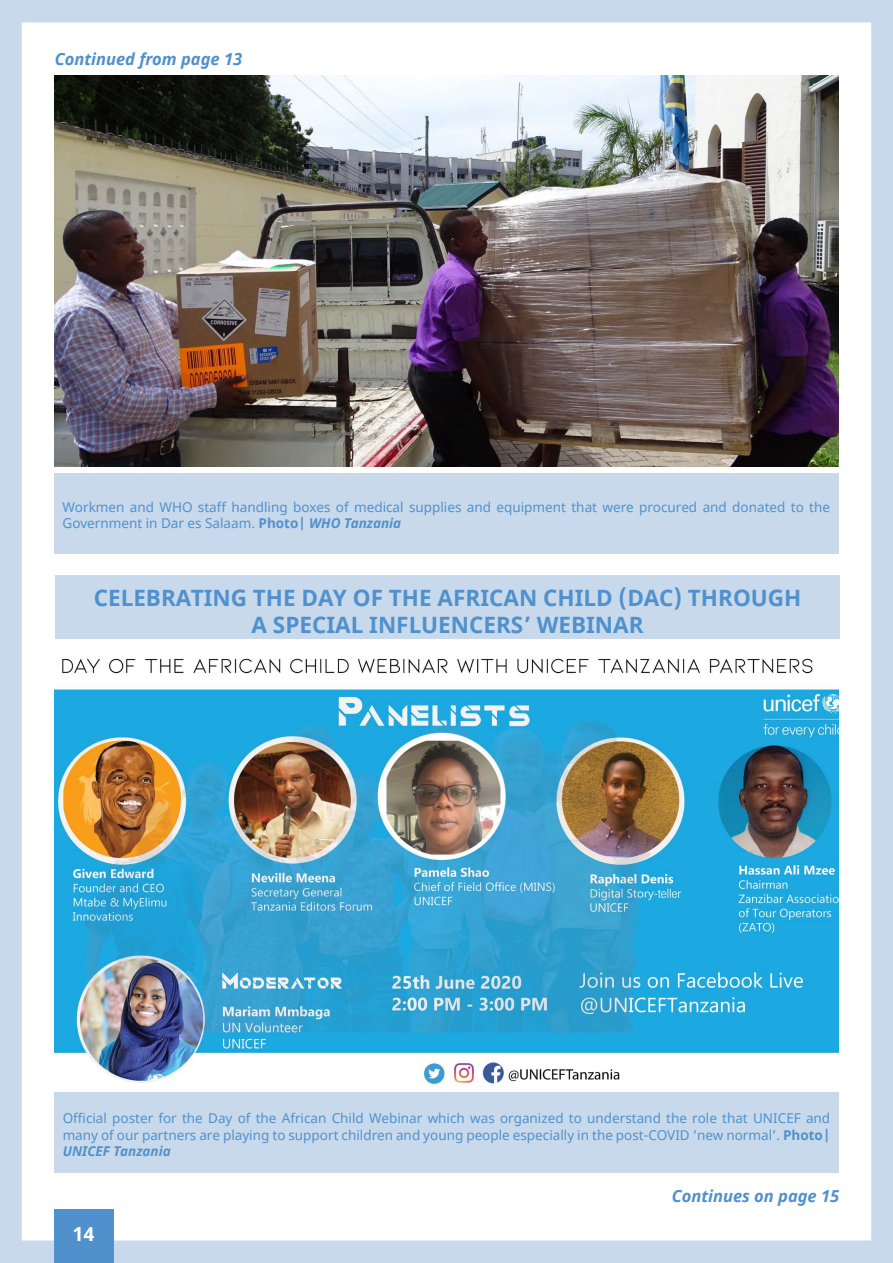
<style>
.page{position:relative;width:893px;height:1263px;background:#fff}
.page>*{position:absolute;margin:0;border:0;box-sizing:border-box;transform-origin:0 0}
.t1{font:700 22.5px "Noto Sans";color:#5091cd}
.t2{font:700 19.5px "Noto Sans";color:#fff}
.t3{font:italic 700 16.5px "Noto Sans";color:#5090cc}
.t4{font:13.5px/16.5px "Noto Sans";color:#5091cd}
.s1{font-weight:700}
.s2{font-weight:700;font-style:italic}
.s3{font-weight:700;color:#5090cc}
.s4{font-weight:700;font-style:italic;color:#5090cc}
</style>
<div class="page">
<div style="left:0;top:0;width:893px;height:1263px;border:22px solid #c8d9eb"></div>
<svg style="left:892px;top:0;width:1px;height:1263px"></svg>
<div style="left:54px;top:1209px;width:59px;height:54px;background:#5090cc"></div>
<div style="left:54px;top:473px;width:785px;height:80px;background:#c8d9eb"></div>
<div style="left:54px;top:1092px;width:785px;height:80px;background:#c8d9eb"></div>
<img style="left:54px;top:76px;width:785px;height:390px">
<img style="left:54px;top:658px;width:785px;height:427px">
<div style="left:55px;top:575px;width:785px;height:64px;background:#c8d9eb"></div>
<p class="t3" style="left:55px;top:47px;width:189px">Continued from page 13</p>
<p class="t4" style="left:63px;top:499px;width:769px">Workmen and WHO staff handling boxes of medical supplies and equipment that were procured and donated to the<br>Government in Dar es Salaam. <span class="s1">Photo|</span> <span class="s2">WHO Tanzania</span></p>
<p class="t1" style="left:94px;top:582px;width:709px">CELEBRATING THE DAY OF THE AFRICAN CHILD (DAC) THROUGH</p>
<p class="t1" style="left:252px;top:609px;width:394px">A SPECIAL INFLUENCERS’ WEBINAR</p>
<p class="t4" style="left:63px;top:1110px;width:769px;text-align:justify">Official poster for the Day of the African Child Webinar which was organized to understand the role that UNICEF and many of our partners are playing to support children and young people especially in the post-COVID ‘new normal’. <span class="s3">Photo| </span><span class="s4">UNICEF Tanzania</span></p>
<h2 class="t2" style="left:73px;top:1220px;width:23px">14</h2>
<p class="t3" style="left:672px;top:1184px;width:169px">Continues on page 15</p>
</div>
